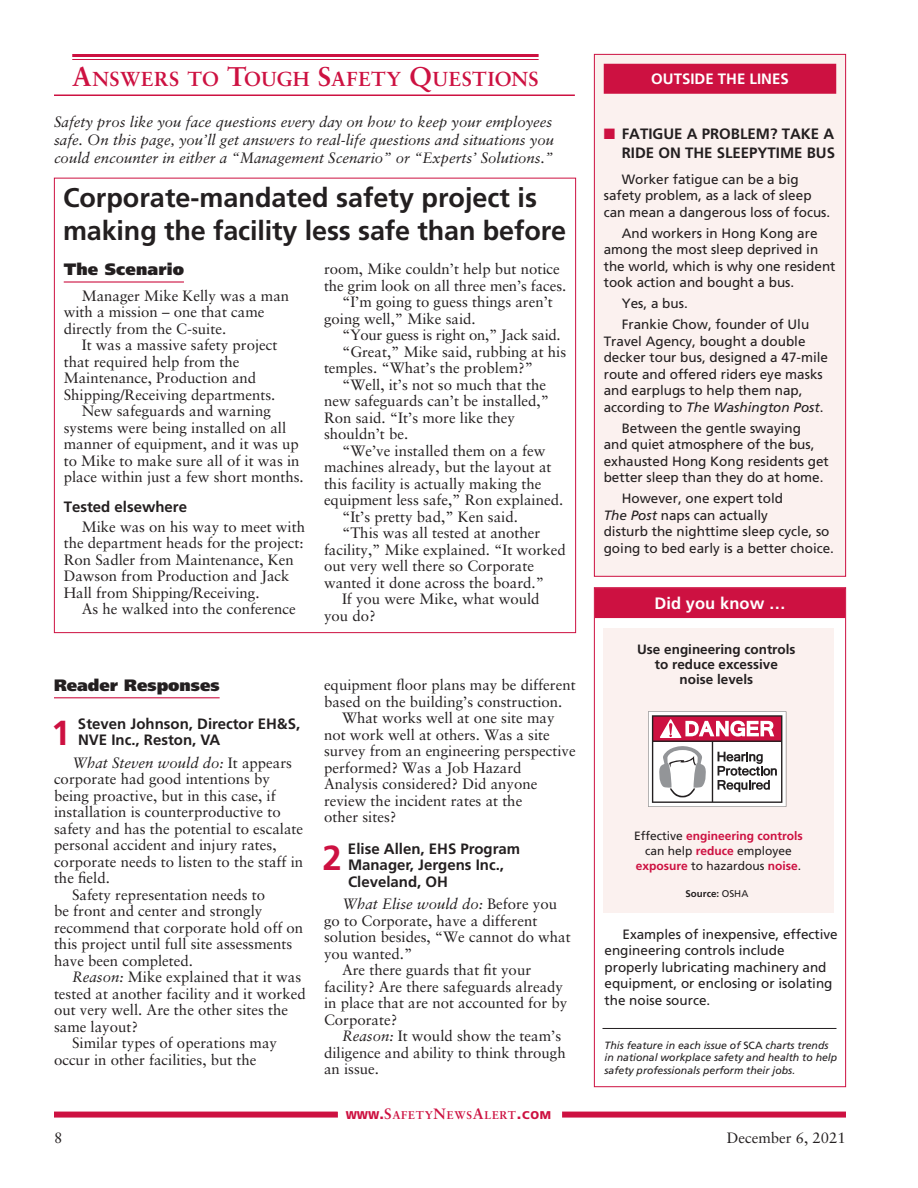
<style>
.page{position:relative;width:918px;height:1188px;background:#fff}
.page>*{position:absolute;margin:0;border:0;box-sizing:border-box;transform-origin:0 0}
.t1{font:700 34.8px "Frutiger";color:#cd1141}
.Major_head_SCA{font:700 27px/33px "Frutiger";letter-spacing:-.005em;color:#231f20}
.Department_Head_SCA{font:700 20.25px "Sabon";letter-spacing:.02em;color:#cd1141}
.t2{font:900 16.5px "Frutiger";color:#231f20}
.t3{font:700 16.5px "Frutiger";letter-spacing:.005em;color:#fff}
._1___Copy_SCA{font:15px/16.5px "Sabon";color:#231f20}
.t4{font:italic 15px/18px "Sabon";color:#231f20;text-align:justify}
._6___Sidebar_Headlin{font:700 15px/16.5px "Frutiger";color:#231f20}
._1___Copy_SCA-2{font:15px "Sabon";letter-spacing:-.02em;color:#231f20}
._9a__Sidebar_Cap_SCA{font:700 15px "Frutiger";color:#fff}
._2___Copy_Subhead_SC{font:700 15px "Frutiger";color:#231f20}
._4___Sidebar_Copy_SC{font:13.5px/16.5px "Frutiger";color:#231f20}
.t5{font:700 13.5px/15px "Frutiger";color:#231f20;text-align:center}
.t6{font:700 12px/15px "Frutiger";color:#cd1141;text-align:center}
.t7{font:700 11.25px "Sabon";letter-spacing:.065em;color:#cd1141}
.t8{font:italic 10.5px/12.6px "Frutiger";color:#231f20}
.t9{font:700 9.75px "Frutiger";color:#231f20}
.s1{font-size:27px}
.s2{font-style:italic}
.s3{font-size:18px;color:#fff}
.s4{font-family:"Frutiger";font-weight:900}
.s5{font-family:"Frutiger";font-weight:900;font-size:15px}
.s6{font-size:15px}
.s7{color:#cd1141}
.s8{font-weight:400;color:#231f20}
.s9{font-weight:400}
.s10{font-style:normal}
</style>
<div class="page">
<div style="left:54px;top:1112px;width:792px;height:6px;background:#cd1141"></div>
<div style="left:338px;top:1109px;width:224px;height:18px;background:#fff"></div>
<div style="left:595px;top:588px;width:250px;height:30px;background:#cd1141"></div>
<div style="left:594px;top:587px;width:252px;height:500px;border:1px solid #cd1141"></div>
<hr style="left:603px;top:1028px;width:234px;height:1px;background:#231f20">
<div style="left:594px;top:54px;width:252px;height:522px;background:#fbf1ef"></div>
<div style="left:604px;top:64px;width:232px;height:30px;background:#cd1141"></div>
<div style="left:594px;top:54px;width:252px;height:523px;border:1px solid #cd1141"></div>
<hr style="left:72px;top:54px;width:467px;height:3px;background:#cd1141">
<hr style="left:72px;top:59px;width:467px;height:1px;background:#cd1141">
<hr style="left:54px;top:94px;width:521px;height:2px;background:#cd1141">
<hr style="left:54px;top:697px;width:166px;height:1px;background:#cd1141">
<hr style="left:64px;top:281px;width:120px;height:2px;background:#cd1141">
<div style="left:603px;top:628px;width:231px;height:286px;background:#fbf1ef"></div>
<svg style="left:648px;top:711px;width:138px;height:96px"></svg>
<p class="Department_Head_SCA" style="left:72px;top:66px;width:468px"><span class="s1">A</span>NSWERS TO <span class="s1">T</span>OUGH <span class="s1">S</span>AFETY <span class="s1">Q</span>UESTIONS</p>
<p class="t4" style="left:54px;top:113px;width:502px">Safety pros like you face questions every day on how to keep your employees safe. On this page, you’ll get answers to real-life questions and situations you could encounter in either a “Management Scenario” or “Experts’ Solutions.”</p>
<p class="Major_head_SCA" style="left:63px;top:181px;width:505px">Corporate-mandated safety project is making the facility less safe than before</p>
<p class="t2" style="left:64px;top:260px;width:122px">The Scenario</p>
<p class="_1___Copy_SCA" style="left:64px;top:287px;width:227px;text-indent:18px">Manager Mike Kelly was a man with a mission – one that came directly from the C-suite.</p>
<p class="_1___Copy_SCA" style="left:64px;top:337px;width:215px;text-indent:18px">It was a massive safety project that required help from the<br>Maintenance, Production and<br>Shipping/Receiving departments.</p>
<p class="_1___Copy_SCA" style="left:64px;top:403px;width:242px;text-indent:18px">New safeguards and warning systems were being installed on all manner of equipment, and it was up to Mike to make sure all of it was in place within just a few short months.</p>
<p class="_2___Copy_Subhead_SC" style="left:64px;top:498px;width:125px">Tested elsewhere</p>
<p class="_1___Copy_SCA" style="left:64px;top:518px;width:243px;text-indent:18px">Mike was on his way to meet with the department heads for the project:<br>Ron Sadler from Maintenance, Ken<br>Dawson from Production and Jack<br>Hall from Shipping/Receiving.</p>
<p class="_1___Copy_SCA" style="left:82px;top:601px;width:216px">As he walked into the conference</p>
<p class="_1___Copy_SCA" style="left:324px;top:261px;width:244px">room, Mike couldn’t help but notice the grim look on all three men’s faces.</p>
<p class="_1___Copy_SCA" style="left:324px;top:294px;width:230px;text-indent:18px">“I’m going to guess things aren’t going well,” Mike said.</p>
<p class="_1___Copy_SCA-2" style="left:342px;top:326px;width:220px">“Your guess is right on,” Jack said.</p>
<p class="_1___Copy_SCA" style="left:324px;top:343px;width:244px;text-indent:18px">“Great,” Mike said, rubbing at his temples. “What’s the problem?”</p>
<p class="_1___Copy_SCA" style="left:324px;top:376px;width:227px;text-indent:18px">“Well, it’s not so much that the new safeguards can’t be installed,”<br>Ron said. “It’s more like they shouldn’t be.</p>
<p class="_1___Copy_SCA" style="left:324px;top:442px;width:241px;text-indent:18px">“We’ve installed them on a few machines already, but the layout at this facility is actually making the equipment less safe,” Ron explained.</p>
<p class="_1___Copy_SCA" style="left:342px;top:508px;width:177px">“It’s pretty bad,” Ken said.</p>
<p class="_1___Copy_SCA" style="left:324px;top:525px;width:243px;text-indent:18px">“This was all tested at another facility,” Mike explained. “It worked out very well there so Corporate wanted it done across the board.”</p>
<p class="_1___Copy_SCA" style="left:324px;top:591px;width:217px;text-indent:18px">If you were Mike, what would you do?</p>
<p class="t2" style="left:54px;top:675px;width:167px">Reader Responses</p>
<p class="t1" style="left:51px;top:713px;width:21px">1</p>
<p class="_6___Sidebar_Headlin" style="left:78px;top:715px;width:224px">Steven Johnson, Director EH&amp;S,<br>NVE Inc., Reston, VA</p>
<p class="_1___Copy_SCA" style="left:54px;top:754px;width:251px;text-indent:18px"><span class="s2">What Steven would do:</span> It appears corporate had good intentions by being proactive, but in this case, if installation is counterproductive to safety and has the potential to escalate personal accident and injury rates, corporate needs to listen to the staff in the field.</p>
<p class="_1___Copy_SCA" style="left:54px;top:886px;width:251px;text-indent:18px">Safety representation needs to<br>be front and center and strongly recommend that corporate hold off on this project until full site assessments have been completed.</p>
<p class="_1___Copy_SCA" style="left:54px;top:969px;width:253px;text-indent:18px"><span class="s2">Reason:</span> Mike explained that it was tested at another facility and it worked out very well. Are the other sites the same layout?</p>
<p class="_1___Copy_SCA" style="left:54px;top:1035px;width:225px;text-indent:18px">Similar types of operations may occur in other facilities, but the</p>
<p class="_1___Copy_SCA" style="left:324px;top:677px;width:253px">equipment floor plans may be different based on the building’s construction.</p>
<p class="_1___Copy_SCA" style="left:324px;top:710px;width:253px;text-indent:18px">What works well at one site may not work well at others. Was a site survey from an engineering perspective performed? Was a Job Hazard<br>Analysis considered? Did anyone review the incident rates at the<br>other sites?</p>
<p class="t1" style="left:323px;top:838px;width:21px">2</p>
<p class="_6___Sidebar_Headlin" style="left:348px;top:840px;width:174px">Elise Allen, EHS Program<br>Manager, Jergens Inc.,<br>Cleveland, OH</p>
<p class="_1___Copy_SCA" style="left:324px;top:896px;width:248px;text-indent:18px"><span class="s2">What Elise would do:</span> Before you go to Corporate, have a different solution besides, “We cannot do what you wanted.”</p>
<p class="_1___Copy_SCA" style="left:324px;top:962px;width:245px;text-indent:18px">Are there guards that fit your facility? Are there safeguards already in place that are not accounted for by<br>Corporate?</p>
<p class="_1___Copy_SCA" style="left:324px;top:1028px;width:243px;text-indent:18px"><span class="s2">Reason:</span> It would show the team’s diligence and ability to think through an issue.</p>
<p class="t7" style="left:338px;top:1108px;width:226px"><span class="s3">x</span><span class="s4">WWW</span><span class="s5">.</span><span class="s6">S</span>AFETY<span class="s6">N</span>EWS<span class="s6">A</span>LERT<span class="s5">.</span><span class="s4">COM</span><span class="s3">X</span></p>
<p class="_9a__Sidebar_Cap_SCA" style="left:651px;top:70px;width:139px">OUTSIDE THE LINES</p>
<p class="_6___Sidebar_Headlin" style="left:604px;top:124px;width:233px;line-height:19.5px;text-align:right"><span class="s7">■</span> FATIGUE A PROBLEM? TAKE A<br>RIDE ON THE SLEEPYTIME BUS</p>
<p class="_4___Sidebar_Copy_SC" style="left:604px;top:171px;width:228px;text-indent:18px">Worker fatigue can be a big safety problem, as a lack of sleep can mean a dangerous loss of focus.</p>
<p class="_4___Sidebar_Copy_SC" style="left:604px;top:225px;width:233px;text-indent:18px">And workers in Hong Kong are among the most sleep deprived in the world, which is why one resident took action and bought a bus.</p>
<p class="_4___Sidebar_Copy_SC" style="left:622px;top:295px;width:68px">Yes, a bus.</p>
<p class="_4___Sidebar_Copy_SC" style="left:604px;top:316px;width:226px;text-indent:18px">Frankie Chow, founder of Ulu<br>Travel Agency, bought a double decker tour bus, designed a 47-mile route and offered riders eye masks and earplugs to help them nap, according to <span class="s2">The Washington Post</span>.</p>
<p class="_4___Sidebar_Copy_SC" style="left:604px;top:420px;width:227px;text-indent:18px">Between the gentle swaying<br>and quiet atmosphere of the bus, exhausted Hong Kong residents get better sleep than they do at home.</p>
<p class="_4___Sidebar_Copy_SC" style="left:604px;top:490px;width:232px;text-indent:18px">However, one expert told<br><span class="s2">The Post</span> naps can actually<br>disturb the nighttime sleep cycle, so going to bed early is a better choice.</p>
<p class="t3" style="left:654px;top:594px;width:133px">Did you know …</p>
<p class="t5" style="left:637px;top:642px;width:160px">Use engineering controls to reduce excessive noise levels</p>
<p class="t6" style="left:634px;top:829px;width:170px"><span class="s8">Effective</span> engineering controls <span class="s8">can help</span> reduce <span class="s8">employee </span>exposure <span class="s8">to hazardous</span> noise<span class="s8">.</span></p>
<p class="t9" style="left:686px;top:888px;width:64px">Source: <span class="s9">OSHA</span></p>
<p class="_4___Sidebar_Copy_SC" style="left:604px;top:926px;width:235px;text-indent:18px">Examples of inexpensive, effective engineering controls include properly lubricating machinery and equipment, or enclosing or isolating the noise source.</p>
<p class="t8" style="left:604px;top:1039px;width:234px">This feature in each issue of <span class="s10">SCA</span> charts trends in national workplace safety and health to help safety professionals perform their jobs.</p>
<p class="_1___Copy_SCA" style="left:54px;top:1129px;width:10px">8</p>
<p class="_1___Copy_SCA" style="left:727px;top:1129px;width:121px">December 6, 2021</p>
</div>
